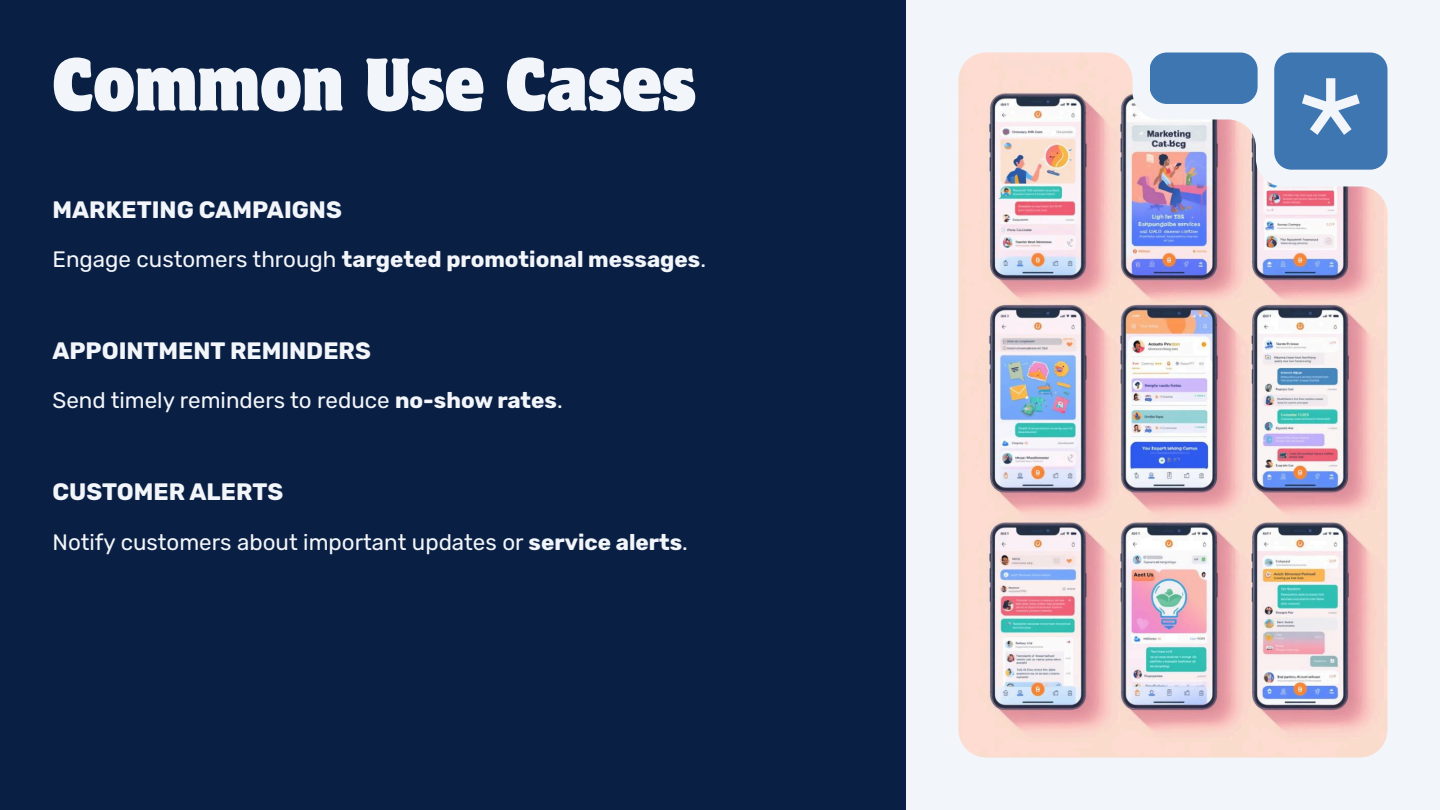
<style>
.page{position:relative;width:1440px;height:810px;background:#0a1f44}
.page>*{position:absolute;margin:0;border:0;box-sizing:border-box;transform-origin:0 0}
.t1{font:semi-condensed 66px "Motter Corpus Std";color:#f2f5f9}
.t2{font:700 23.7px "Rubik";color:#f2f5f9}
.t3{font:22.3px "Rubik";color:#f2f5f9}
.t4{font:700 22.3px "Rubik";color:#f2f5f9}
.s1{font-weight:400}
.s2{font-weight:700}
</style>
<div class="page">
<div style="left:906px;top:0;width:534px;height:809px;background:#f2f5f9"></div>
<img style="left:959px;top:53px;width:428px;height:705px">
<div style="left:1150px;top:53px;width:108px;height:51px;background:#3e76b2"></div>
<div style="left:1274px;top:53px;width:113px;height:117px;background:#3e76b2"></div>
<svg style="left:1302px;top:78px;width:58px;height:57px"></svg>
<p class="t1" style="left:52px;top:58px;width:645px">Common Use Cases</p>
<p class="t2" style="left:52px;top:196px;width:291px">MARKETING CAMPAIGNS</p>
<p class="t4" style="left:52px;top:246px;width:655px"><span class="s1">Engage customers through</span> targeted promotional messages<span class="s1">.</span></p>
<p class="t2" style="left:52px;top:337px;width:320px">APPOINTMENT REMINDERS</p>
<p class="t3" style="left:52px;top:387px;width:512px">Send timely reminders to reduce <span class="s2">no-show rates</span>.</p>
<p class="t2" style="left:52px;top:478px;width:232px">CUSTOMER ALERTS</p>
<p class="t3" style="left:52px;top:529px;width:637px">Notify customers about important updates or <span class="s2">service alerts</span>.</p>
</div>
